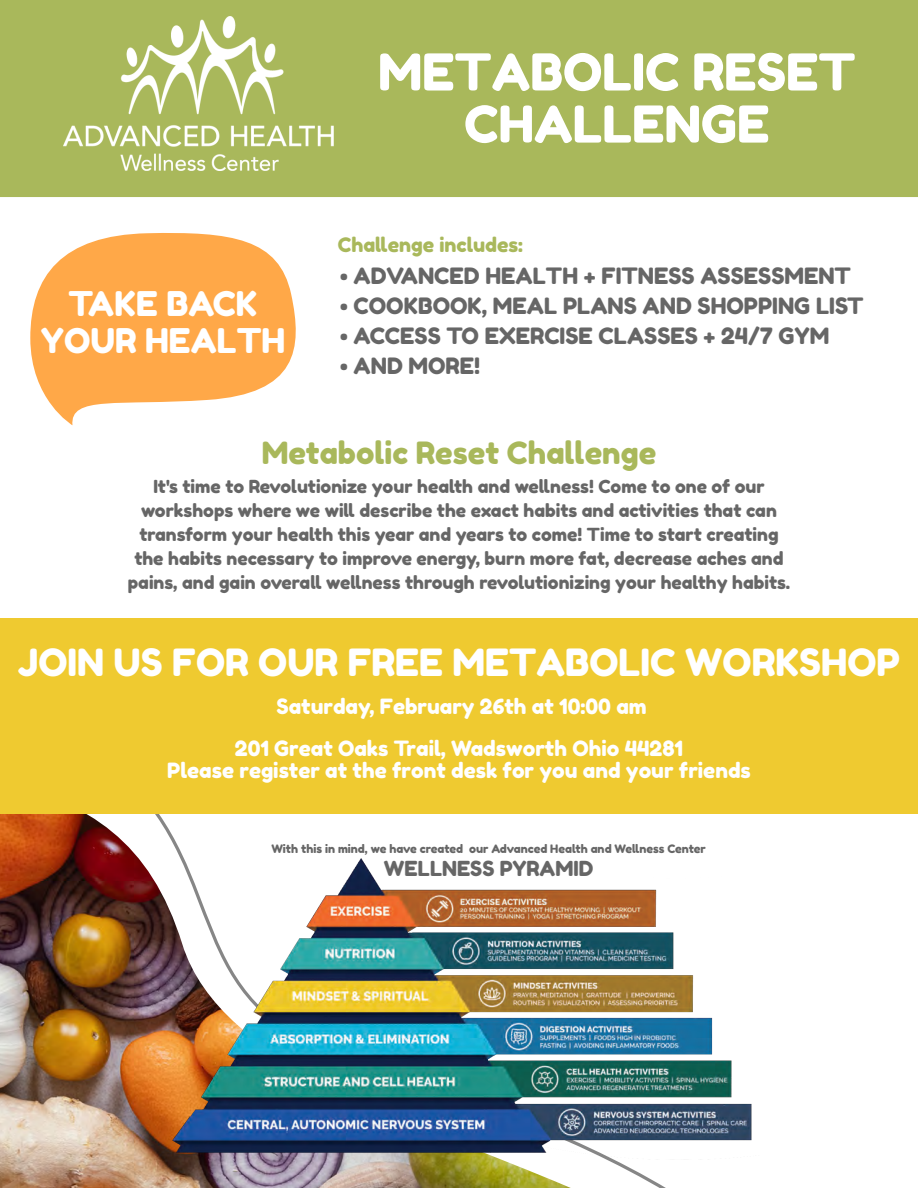
<style>
.page{position:relative;width:918px;height:1188px;background:#fff}
.page>*{position:absolute;margin:0;border:0;box-sizing:border-box;transform-origin:0 0}
.t1{font:50.7px/52.1px "Fredoka One";color:#fff;text-align:center}
.t2{font:37.5px "Fredoka One";color:#fff}
.t3{font:34.05px/36.9px "Fredoka One";color:#fff;text-align:center}
.t4{font:30.6px "Fredoka One";color:#a9b85b}
.t5{font:22.5px "Fredoka One";color:#666}
.t6{font:21px/41.5px "Fredoka One";color:#fff;text-align:center}
.t7{font:20.7px "Fredoka One";color:#666}
.t8{font:19.95px "Fredoka One";color:#a9b85b}
.t9{font:18px/24px "Fredoka One";color:#666;text-align:center}
.t10{font:11.7px "Fredoka One";color:#666}
.s1{font-style:inherit}
</style>
<div class="page">
<svg style="left:30px;top:233px;width:266px;height:192px;fill:#ffa848"></svg>
<div style="left:0;top:0;width:918px;height:197px;background:#a9b85b"></div>
<img style="left:0;top:814px;width:571px;height:374px">
<div style="left:0;top:618px;width:918px;height:196px;background:#efca30"></div>
<img style="left:162px;top:853px;width:590px;height:306px">
<img style="left:64px;top:17px;width:269px;height:153px">
<h1 class="t1" style="left:378px;top:46px;width:479px"><span class="s1">METABOLIC</span> RESET<br>CHALLENGE</h1>
<h3 class="t3" style="left:41px;top:285px;width:246px">TAKE BACK<br>YOUR HEALTH</h3>
<p class="t8" style="left:338px;top:232px;width:187px">Challenge includes:</p>
<p class="t5" style="left:340px;top:262px;width:512px">• ADVANCED HEALTH + FITNESS ASSESSMENT</p>
<p class="t5" style="left:340px;top:292px;width:525px">• COOKBOOK, MEAL PLANS AND SHOPPING LIST</p>
<p class="t5" style="left:340px;top:322px;width:491px">• ACCESS TO EXERCISE CLASSES + 24/7 GYM</p>
<p class="t5" style="left:340px;top:352px;width:141px">• AND MORE!</p>
<h3 class="t4" style="left:262px;top:434px;width:396px"><span class="s1">Metabolic</span> Reset Challenge</h3>
<p class="t9" style="left:128px;top:475px;width:664px">It's time to Revolutionize your health and wellness! Come to one of our workshops where we will describe the exact habits and activities that can transform your health this year and years to come! Time to start creating the habits necessary to improve energy, burn more fat, decrease aches and pains, and gain overall wellness through revolutionizing your healthy habits.</p>
<h2 class="t2" style="left:18px;top:640px;width:884px">JOIN <span class="s1">US FOR</span> OUR FREE <span class="s1">METABOLIC</span> WORKSHOP</h2>
<p class="t6" style="left:235px;top:686px;width:450px">Saturday, <span class="s1">February 26</span>th at 10:00 am<br>201 Great Oaks Trail, Wadsworth Ohio 44281</p>
<p class="t6" style="left:167px;top:750px;width:585px">Please register at the front desk for you and your friends</p>
<p class="t10" style="left:272px;top:842px;width:436px">With this in mind, we have created our Advanced Health and Wellness Center</p>
<p class="t7" style="left:384px;top:855px;width:211px">WELLNESS PYRAMID</p>
</div>
